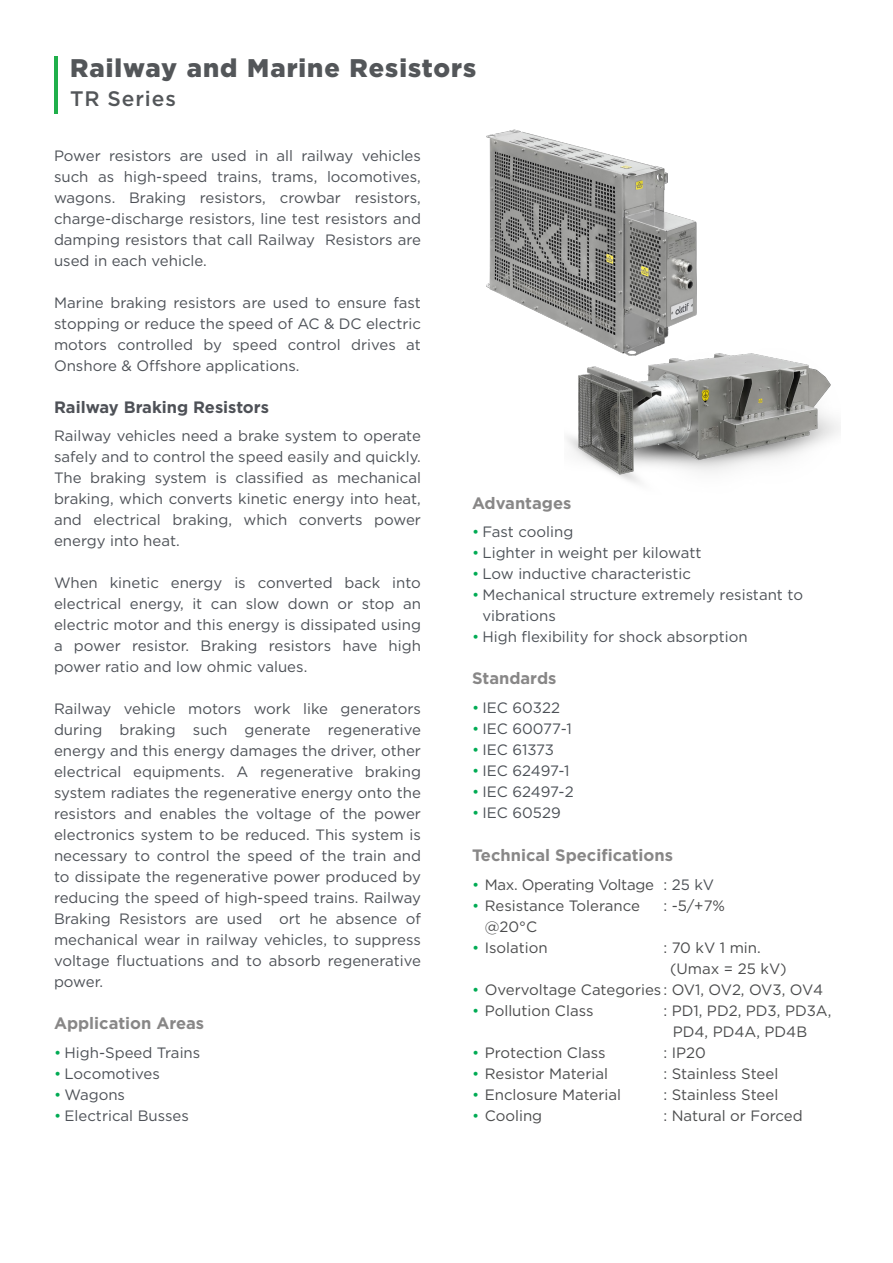
<style>
.page{position:relative;width:893px;height:1263px;background:#fff}
.page>*{position:absolute;margin:0;border:0;box-sizing:border-box;transform-origin:0 0}
.Baslik_Urun_Sol_ENMor{font:900 25.5px "Gotham";letter-spacing:.04em;color:#535659}
.Baslik_Urun_Sol_ENMor-2{font:500 21px "Gotham";letter-spacing:.04em;color:#535659}
.Text_Maddeli{font:700 16.5px "Gotham";color:#888787}
.Text_Maddeli-2{font:700 16.5px "Gotham";color:#4e5157}
.Text{font:700 16.5px "Gotham";color:#888787}
.Text-2{font:15px/21px "Gotham";color:#4d5157;text-align:justify}
.Text_Maddeli-3{font:15px/21px "Gotham";color:#4b4c4d}
.t1{font:15px/21px "Gotham";color:#4c5157}
.Text_Maddeli-4{font:15px "Gotham";letter-spacing:-.02em;color:#4b4c4d}
.s1{color:#00ab54}
.s2{color:#4c5157}
</style>
<div class="page">
<img style="left:486px;top:129px;width:192px;height:196px">
<img style="left:564px;top:216px;width:277px;height:267px">
<hr style="left:54px;top:56px;width:4px;height:58px;background:#1faf4b">
<p class="Baslik_Urun_Sol_ENMor" style="left:70px;top:50px;width:408px">Railway and Marine Resistors</p>
<p class="Baslik_Urun_Sol_ENMor-2" style="left:70px;top:85px;width:107px">TR Series</p>
<p class="Text-2" style="left:54px;top:145px;width:368px">Power resistors are used in all railway vehicles such as high-speed trains, trams, locomotives, wagons. Braking resistors, crowbar resistors, charge-discharge resistors, line test resistors and damping resistors that call Railway Resistors are used in each vehicle.</p>
<p class="Text-2" style="left:54px;top:292px;width:368px">Marine braking resistors are used to ensure fast stopping or reduce the speed of AC &amp; DC electric motors controlled by speed control drives at Onshore &amp; Offshore applications.</p>
<p class="Text_Maddeli-2" style="left:54px;top:396px;width:217px">Railway Braking Resistors</p>
<p class="Text-2" style="left:54px;top:425px;width:368px">Railway vehicles need a brake system to operate safely and to control the speed easily and quickly.<br>The braking system is classified as mechanical braking, which converts kinetic energy into heat, and electrical braking, which converts power energy into heat.</p>
<p class="Text-2" style="left:54px;top:572px;width:368px">When kinetic energy is converted back into electrical energy, it can slow down or stop an electric motor and this energy is dissipated using a power resistor. Braking resistors have high power ratio and low ohmic values.</p>
<p class="Text-2" style="left:54px;top:698px;width:368px">Railway vehicle motors work like generators during braking such generate regenerative energy and this energy damages the driver, other electrical equipments. A regenerative braking system radiates the regenerative energy onto the resistors and enables the voltage of the power electronics system to be reduced. This system is necessary to control the speed of the train and to dissipate the regenerative power produced by reducing the speed of high-speed trains. Railway Braking Resistors are used ort he absence of mechanical wear in railway vehicles, to suppress voltage fluctuations and to absorb regenerative power.</p>
<p class="Text_Maddeli" style="left:54px;top:1013px;width:152px">Application Areas</p>
<p class="Text-2" style="left:54px;top:1042px;width:148px"><span class="s1">•</span> High-Speed Trains</p>
<p class="Text-2" style="left:54px;top:1063px;width:107px"><span class="s1">•</span> Locomotives</p>
<p class="Text-2" style="left:54px;top:1084px;width:73px"><span class="s1">•</span> Wagons</p>
<p class="Text-2" style="left:54px;top:1105px;width:136px"><span class="s1">•</span> Electrical Busses</p>
<p class="Text_Maddeli" style="left:472px;top:492px;width:101px">Advantages</p>
<p class="t1" style="left:472px;top:521px;width:103px"><span class="s1">•</span> Fast cooling</p>
<p class="t1" style="left:472px;top:542px;width:231px"><span class="s1">•</span> Lighter in weight per kilowatt</p>
<p class="t1" style="left:472px;top:563px;width:221px"><span class="s1">•</span> Low inductive characteristic</p>
<p class="t1" style="left:482px;top:584px;width:322px;text-indent:-10px"><span class="s1">•</span> Mechanical structure extremely resistant to vibrations</p>
<p class="t1" style="left:472px;top:626px;width:277px"><span class="s1">•</span> High flexibility for shock absorption</p>
<p class="Text_Maddeli" style="left:472px;top:668px;width:86px">Standards</p>
<p class="t1" style="left:472px;top:697px;width:89px"><span class="s1">•</span> IEC 60322</p>
<p class="t1" style="left:472px;top:718px;width:101px"><span class="s1">•</span> IEC 60077-1</p>
<p class="t1" style="left:472px;top:739px;width:84px"><span class="s1">•</span> IEC 61373</p>
<p class="t1" style="left:472px;top:760px;width:99px"><span class="s1">•</span> IEC 62497-1</p>
<p class="t1" style="left:472px;top:781px;width:103px"><span class="s1">•</span> IEC 62497-2</p>
<p class="t1" style="left:472px;top:802px;width:90px"><span class="s1">•</span> IEC 60529</p>
<p class="Text" style="left:472px;top:845px;width:203px">Technical Specifications</p>
<p class="Text_Maddeli-4" style="left:472px;top:875px;width:244px"><span class="s1">•</span> Max. Operating Voltage : <span class="s2">25 kV</span></p>
<p class="Text_Maddeli-3" style="left:472px;top:895px;width:169px"><span class="s1">•</span> Resistance Tolerance</p>
<p class="Text_Maddeli-3" style="left:663px;top:895px;width:63px">: -5/+7%</p>
<p class="Text_Maddeli-3" style="left:485px;top:916px;width:54px">@20°C</p>
<p class="Text_Maddeli-3" style="left:472px;top:937px;width:77px"><span class="s1">•</span> Isolation</p>
<p class="Text_Maddeli-3" style="left:670px;top:937px;width:118px;text-indent:-7px">: 70 kV 1 min. (Umax = 25 kV)</p>
<p class="Text_Maddeli-3" style="left:472px;top:979px;width:353px"><span class="s1">•</span> Overvoltage Categories : OV1, OV2, OV3, OV4</p>
<p class="Text_Maddeli-3" style="left:472px;top:1000px;width:123px"><span class="s1">•</span> Pollution Class</p>
<p class="Text_Maddeli-3" style="left:673px;top:1000px;width:160px;text-indent:-9px">: PD1, PD2, PD3, PD3A,<br>PD4, PD4A, PD4B</p>
<p class="Text_Maddeli-3" style="left:472px;top:1042px;width:135px"><span class="s1">•</span> Protection Class</p>
<p class="Text_Maddeli-3" style="left:663px;top:1042px;width:44px">: IP20</p>
<p class="Text_Maddeli-3" style="left:472px;top:1063px;width:138px"><span class="s1">•</span> Resistor Material</p>
<p class="Text_Maddeli-3" style="left:663px;top:1063px;width:116px">: Stainless Steel</p>
<p class="Text_Maddeli-3" style="left:472px;top:1084px;width:151px"><span class="s1">•</span> Enclosure Material</p>
<p class="Text_Maddeli-3" style="left:663px;top:1084px;width:116px">: Stainless Steel</p>
<p class="Text_Maddeli-3" style="left:472px;top:1105px;width:72px"><span class="s1">•</span> Cooling</p>
<p class="Text_Maddeli-3" style="left:663px;top:1105px;width:141px">: Natural or Forced</p>
</div>
